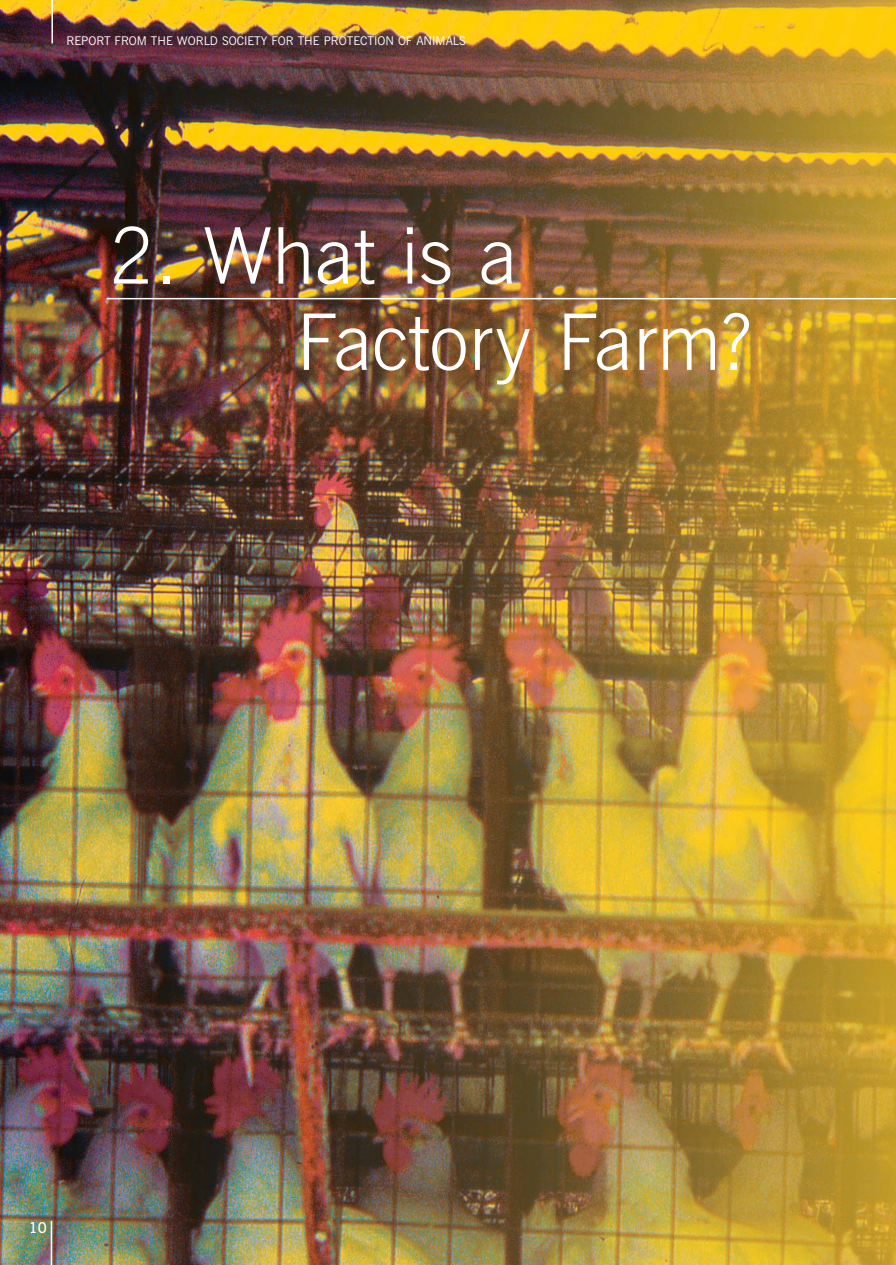
<style>
.page{position:relative;width:896px;height:1265px;background:#fff}
.page>*{position:absolute;margin:0;border:0;box-sizing:border-box;transform-origin:0 0}
.t1{font:300 78px/86.2px "News Gothic BT";color:#fff}
.t2{font:600 15px "News Gothic BT";color:#fff}
.t3{font:12px "News Gothic BT";color:#fff}
</style>
<div class="page">
<img style="left:0;top:0;width:895px;height:1265px">
<p class="t3" style="left:66px;top:37px;width:401px">REPORT FROM THE WORLD SOCIETY FOR THE PROTECTION OF ANIMALS</p>
<h1 class="t1" style="left:296px;top:219px;width:456px;text-indent:-187px">2. What is a<br>Factory Farm?</h1>
<p class="t2" style="left:29px;top:1222px;width:20px">10</p>
</div>
